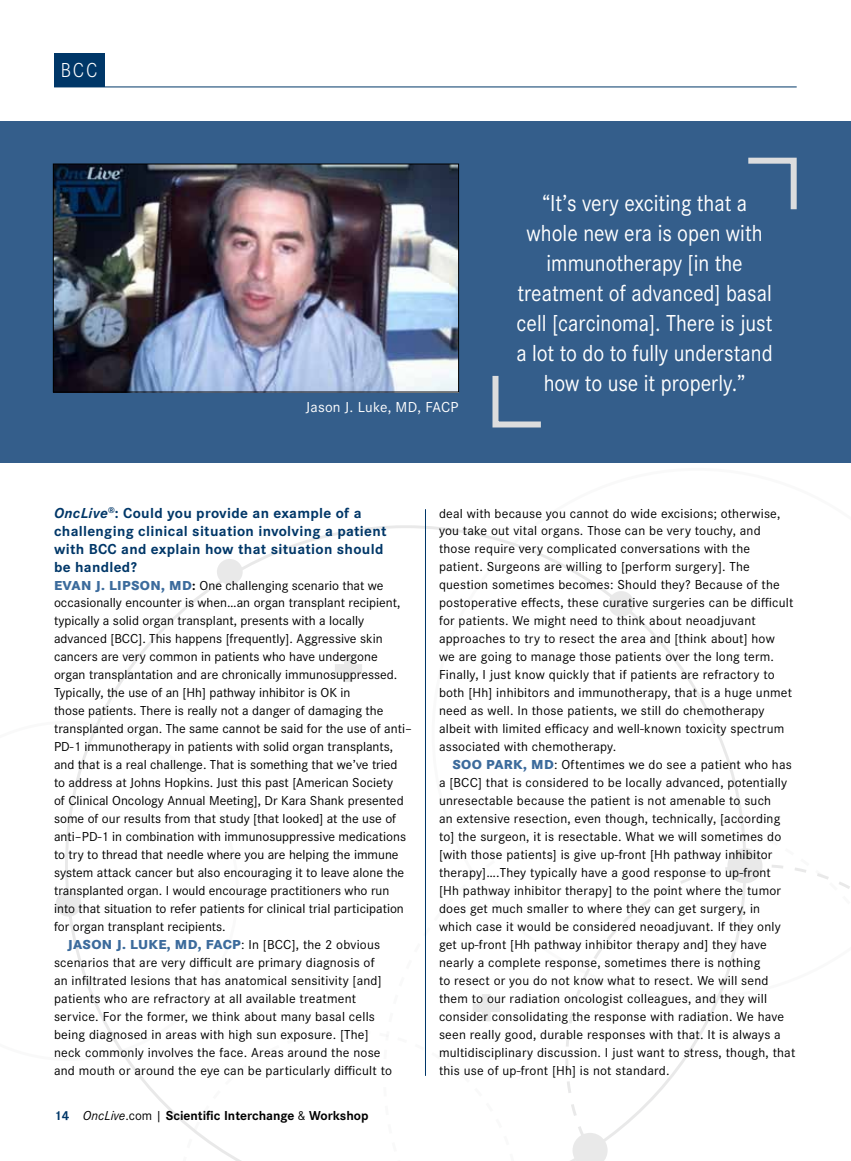
<style>
.page{position:relative;width:851px;height:1161px;background:#fff}
.page>*{position:absolute;margin:0;border:0;box-sizing:border-box;transform-origin:0 0}
.t1{font:24px/30px "Corporate S";color:#fff;text-align:center;scale:.9 1}
.t2{font:300 21px "Corporate S";color:#fff;scale:.9 1}
.t3{font:700 15px/18px "Corporate S";letter-spacing:.02em;color:#003768}
.t4{font:15px "Corporate S";letter-spacing:.015em;color:#fff}
.t5{font:13.5px/18px "Corporate S";letter-spacing:.015em;color:#000}
.t6{font:700 13.5px "Corporate S";color:#000}
.s1{font-style:italic}
.s2{font-weight:800;color:#3c6b9c}
.s3{font-weight:700}
.s4{color:#003768}
.s5{font-weight:400;font-style:italic}
.s6{font-weight:400}
</style>
<div class="page">
<hr style="left:54px;top:87px;width:742px;height:1px;background:#003768">
<div style="left:54px;top:53px;width:51px;height:34px;background:#003768"></div>
<svg style="left:510px;top:543px;width:210px;height:198px"></svg>
<svg style="left:56px;top:721px;width:74px;height:340px"></svg>
<svg style="left:95px;top:723px;width:29px;height:330px"></svg>
<svg style="left:178px;top:1115px;width:63px;height:46px"></svg>
<div style="left:727px;top:848px;width:35px;height:35px;background:#e9e9e9;border-radius:50%"></div>
<div style="left:217px;top:559px;width:26px;height:26px;background:#e9e9e9;border-radius:50%"></div>
<div style="left:56px;top:891px;width:25px;height:26px;background:#e9e9e9;border-radius:50%"></div>
<div style="left:608px;top:591px;width:26px;height:26px;background:#e9e9e9;border-radius:50%"></div>
<svg style="left:565px;top:864px;width:285px;height:297px"></svg>
<svg style="left:335px;top:655px;width:27px;height:27px"></svg>
<svg style="left:473px;top:994px;width:27px;height:27px"></svg>
<hr style="left:425px;top:509px;width:1px;height:567px;background:#003768">
<div style="left:0;top:122px;width:850px;height:342px;background:#345e8b"></div>
<img style="left:55px;top:166px;width:402px;height:224px">
<div style="left:53px;top:164px;width:406px;height:228px;border:1px solid #000"></div>
<svg style="left:492px;top:375px;width:49px;height:53px"></svg>
<svg style="left:748px;top:157px;width:49px;height:53px"></svg>
<h2 class="t2" style="left:61px;top:58px;width:42px">BCC</h2>
<p class="t4" style="left:306px;top:399px;width:154px">Jason J. Luke, MD, FACP</p>
<h1 class="t1" style="left:516px;top:188px;width:286px">“It’s very exciting that a whole new era is open with immunotherapy [in the treatment of advanced] basal cell [carcinoma]. There is just a lot to do to fully understand how to use it properly.”</h1>
<p class="t3" style="left:54px;top:504px;width:334px"><span class="s1">OncLive</span><sup>®</sup>: Could you provide an example of a challenging clinical situation involving a patient with BCC and explain how that situation should be handled?</p>
<p class="t5" style="left:54px;top:576px;width:331px"><span class="s2">EVAN J. LIPSON, MD</span><span class="s3">:</span> One challenging scenario that we</p>
<p class="t5" style="left:54px;top:594px;width:348px">occasionally encounter is when…an organ transplant recipient,</p>
<p class="t5" style="left:54px;top:612px;width:311px">typically a solid organ transplant, presents with a locally</p>
<p class="t5" style="left:54px;top:630px;width:330px">advanced [BCC]. This happens [frequently]. Aggressive skin</p>
<p class="t5" style="left:54px;top:648px;width:325px">cancers are very common in patients who have undergone</p>
<p class="t5" style="left:54px;top:666px;width:345px">organ transplantation and are chronically immunosuppressed.</p>
<p class="t5" style="left:54px;top:684px;width:298px">Typically, the use of an [Hh] pathway inhibitor is OK in</p>
<p class="t5" style="left:54px;top:702px;width:331px">those patients. There is really not a danger of damaging the</p>
<p class="t5" style="left:54px;top:720px;width:359px">transplanted organ. The same cannot be said for the use of anti–</p>
<p class="t5" style="left:54px;top:738px;width:341px">PD-1 immunotherapy in patients with solid organ transplants,</p>
<p class="t5" style="left:54px;top:756px;width:345px">and that is a real challenge. That is something that we’ve tried</p>
<p class="t5" style="left:54px;top:774px;width:340px">to address at Johns Hopkins. Just this past [American Society</p>
<p class="t5" style="left:54px;top:792px;width:351px">of Clinical Oncology Annual Meeting], Dr Kara Shank presented</p>
<p class="t5" style="left:54px;top:810px;width:343px">some of our results from that study [that looked] at the use of</p>
<p class="t5" style="left:54px;top:828px;width:353px">anti–PD-1 in combination with immunosuppressive medications</p>
<p class="t5" style="left:54px;top:846px;width:346px">to try to thread that needle where you are helping the immune</p>
<p class="t5" style="left:54px;top:864px;width:352px">system attack cancer but also encouraging it to leave alone the</p>
<p class="t5" style="left:54px;top:882px;width:337px">transplanted organ. I would encourage practitioners who run</p>
<p class="t5" style="left:54px;top:900px;width:351px">into that situation to refer patients for clinical trial participation</p>
<p class="t5" style="left:54px;top:918px;width:173px">for organ transplant recipients.</p>
<p class="t5" style="left:67px;top:936px;width:314px"><span class="s2">JASON J. LUKE, MD, FACP</span>: In [BCC], the 2 obvious</p>
<p class="t5" style="left:54px;top:954px;width:322px">scenarios that are very difficult are primary diagnosis of</p>
<p class="t5" style="left:54px;top:972px;width:329px">an infiltrated lesions that has anatomical sensitivity [and]</p>
<p class="t5" style="left:54px;top:990px;width:304px">patients who are refractory at all available treatment</p>
<p class="t5" style="left:54px;top:1008px;width:322px">service. For the former, we think about many basal cells</p>
<p class="t5" style="left:54px;top:1026px;width:316px">being diagnosed in areas with high sun exposure. [The]</p>
<p class="t5" style="left:54px;top:1044px;width:328px">neck commonly involves the face. Areas around the nose</p>
<p class="t5" style="left:54px;top:1062px;width:339px">and mouth or around the eye can be particularly difficult to</p>
<p class="t6" style="left:54px;top:1107px;width:316px"><span class="s4">14</span> <span class="s5">OncLive</span><span class="s6">.com |</span> Scientific Interchange <span class="s6">&amp;</span> Workshop</p>
<p class="t5" style="left:439px;top:504px;width:356px">deal with because you cannot do wide excisions; otherwise, you take out vital organs. Those can be very touchy, and those require very complicated conversations with the patient. Surgeons are willing to [perform surgery]. The question sometimes becomes: Should they? Because of the postoperative effects, these curative surgeries can be difficult for patients. We might need to think about neoadjuvant approaches to try to resect the area and [think about] how we are going to manage those patients over the long term.<br>Finally, I just know quickly that if patients are refractory to both [Hh] inhibitors and immunotherapy, that is a huge unmet need as well. In those patients, we still do chemotherapy albeit with limited efficacy and well-known toxicity spectrum associated with chemotherapy.</p>
<p class="t5" style="left:439px;top:756px;width:358px;text-indent:13px"><span class="s2">SOO PARK, MD</span>: Oftentimes we do see a patient who has a [BCC] that is considered to be locally advanced, potentially unresectable because the patient is not amenable to such<br>an extensive resection, even though, technically, [according to] the surgeon, it is resectable. What we will sometimes do [with those patients] is give up-front [Hh pathway inhibitor therapy]….They typically have a good response to up-front<br>[Hh pathway inhibitor therapy] to the point where the tumor does get much smaller to where they can get surgery, in which case it would be considered neoadjuvant. If they only get up-front [Hh pathway inhibitor therapy and] they have nearly a complete response, sometimes there is nothing<br>to resect or you do not know what to resect. We will send them to our radiation oncologist colleagues, and they will consider consolidating the response with radiation. We have seen really good, durable responses with that. It is always a multidisciplinary discussion. I just want to stress, though, that this use of up-front [Hh] is not standard.</p>
</div>
